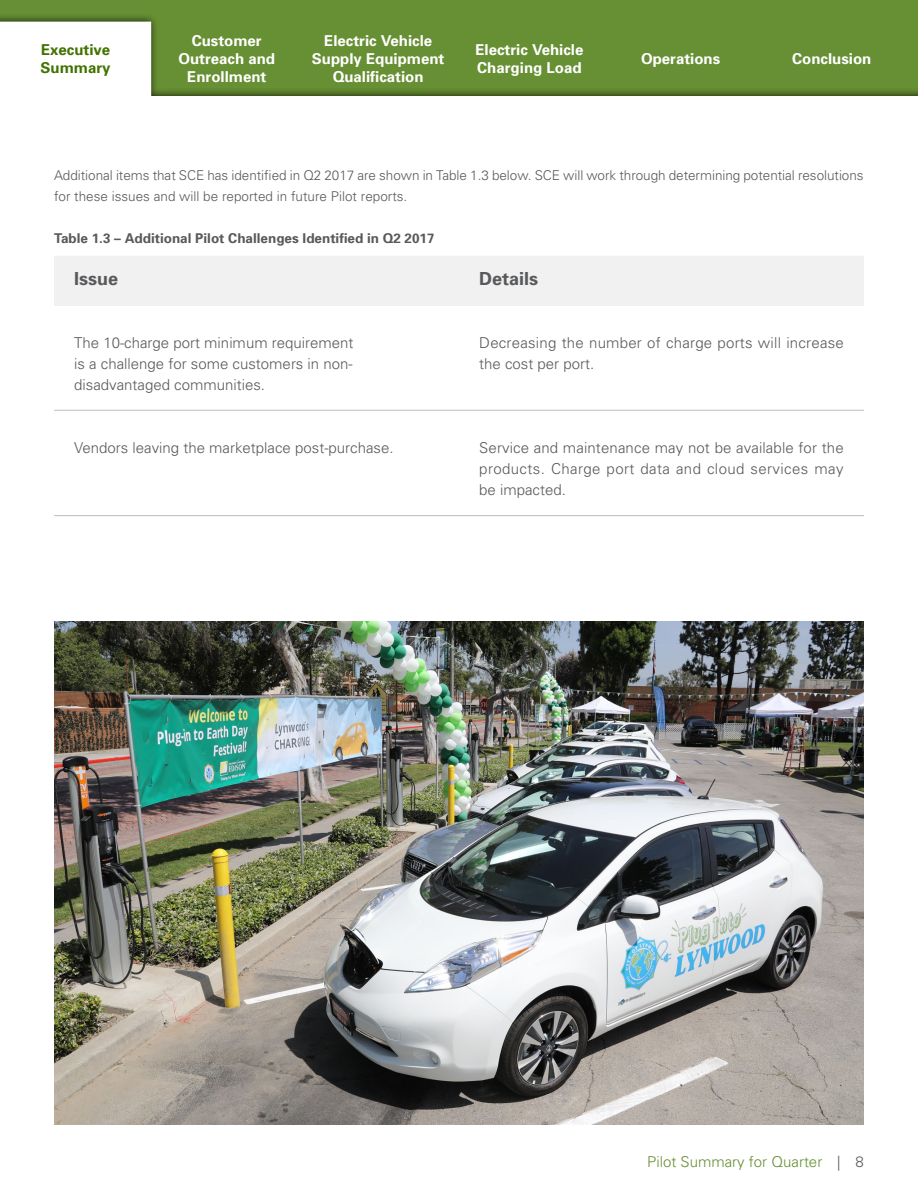
<style>
.page{position:relative;width:918px;height:1188px;background:#fff}
.page>*{position:absolute;margin:0;border:0;box-sizing:border-box;transform-origin:0 0}
.table_IssueHeader{font:700 18px "Univers";color:#58595b}
.table_Issues{font:300 15px/21px "Univers";color:#58595b;text-align:justify}
.t1{font:700 15px/18px "Univers";color:#fff;text-align:center}
.t2{font:300 15px "Univers";color:#678f33}
.t3{font:700 15px/18px "Univers";color:#417300}
.Body{font:300 13.5px/21px "Univers";letter-spacing:-.005em;color:#58595b}
.H3-Table_Lables{font:700 13.5px "Univers";color:#58595b}
.s1{color:#58595b}
</style>
<div class="page">
<div style="left:0;top:0;width:918px;height:96px;background:#678f33"></div>
<svg style="left:0;top:22px;width:918px;height:388px"></svg>
<div style="left:54px;top:256px;width:810px;height:50px;background:#f1f1f2"></div>
<hr style="left:54px;top:410px;width:405px;height:1px;background:#bcbec0">
<hr style="left:459px;top:410px;width:405px;height:1px;background:#bcbec0">
<hr style="left:54px;top:515px;width:405px;height:1px;background:#bcbec0">
<hr style="left:459px;top:515px;width:405px;height:1px;background:#bcbec0">
<img style="left:54px;top:621px;width:810px;height:504px">
<p class="t3" style="left:41px;top:41px;width:72px">Executive<br>Summary</p>
<p class="t1" style="left:178px;top:32px;width:98px">Customer<br>Outreach and<br>Enrollment</p>
<p class="t1" style="left:312px;top:32px;width:134px">Electric Vehicle<br>Supply Equipment<br>Qualification</p>
<p class="t1" style="left:475px;top:41px;width:110px;text-align:left">Electric Vehicle<br>Charging Load</p>
<p class="t1" style="left:641px;top:50px;width:81px">Operations</p>
<p class="t1" style="left:792px;top:50px;width:81px">Conclusion</p>
<p class="Body" style="left:54px;top:165px;width:811px">Additional items that SCE has identified in Q2 2017 are shown in Table 1.3 below. SCE will work through determining potential resolutions for these issues and will be reported in future Pilot reports.</p>
<h3 class="H3-Table_Lables" style="left:54px;top:230px;width:382px">Table 1.3 – Additional Pilot Challenges Identified in Q2 2017</h3>
<p class="table_IssueHeader" style="left:74px;top:268px;width:46px">Issue</p>
<p class="table_IssueHeader" style="left:479px;top:268px;width:61px">Details</p>
<p class="table_Issues" style="left:74px;top:332px;width:281px">The 10-charge port minimum requirement is a challenge for some customers in non&shy;disadvantaged communities.</p>
<p class="table_Issues" style="left:479px;top:332px;width:366px">Decreasing the number of charge ports will increase the cost per port.</p>
<p class="table_Issues" style="left:74px;top:437px;width:321px">Vendors leaving the marketplace post-purchase.</p>
<p class="table_Issues" style="left:479px;top:437px;width:366px">Service and maintenance may not be available for the products. Charge port data and cloud services may be impacted.</p>
<p class="t2" style="left:647px;top:1153px;width:218px">Pilot Summary for Quarter <span class="s1">| 8</span></p>
</div>
